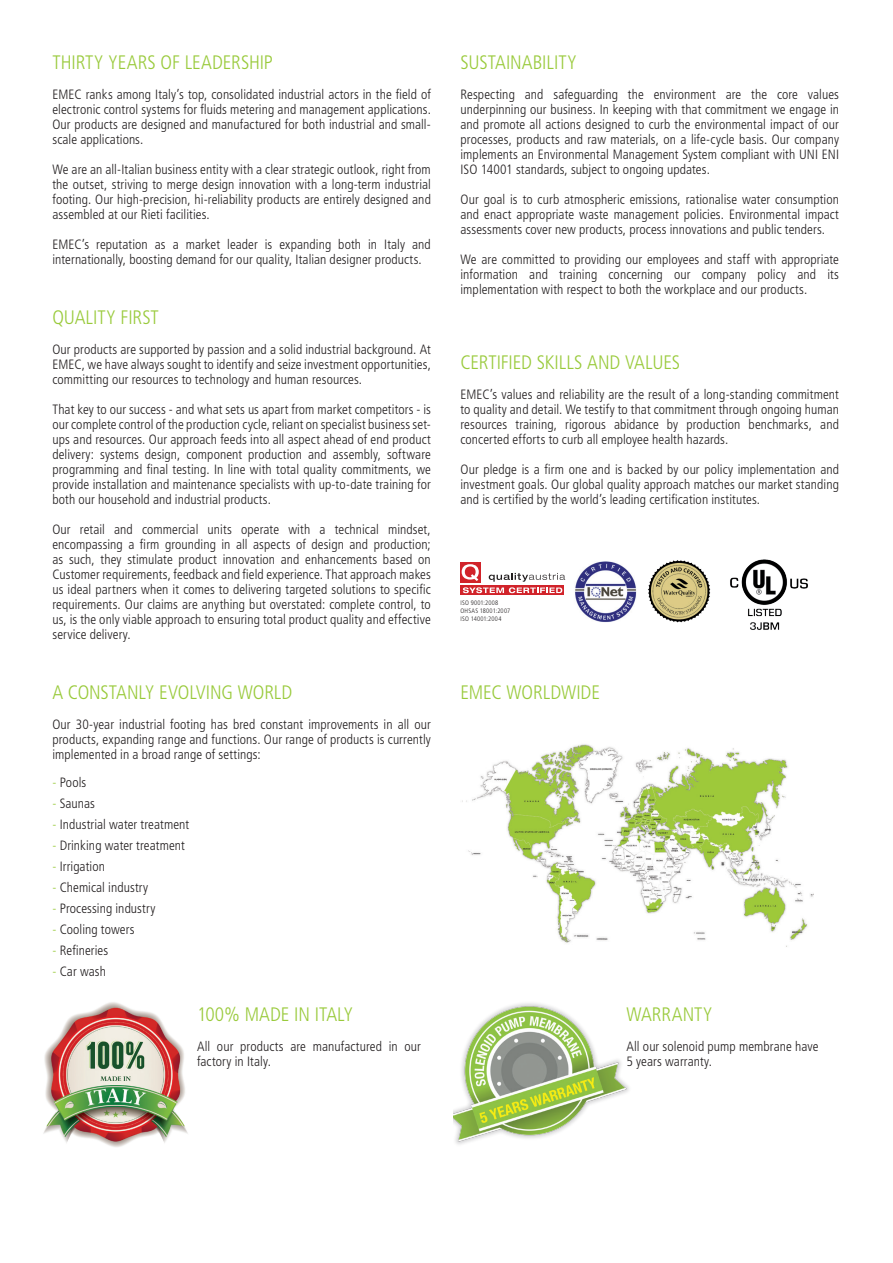
<style>
.page{position:relative;width:893px;height:1263px;background:#fff}
.page>*{position:absolute;margin:0;border:0;box-sizing:border-box;transform-origin:0 0}
.t1{font:300 condensed 19.5px "Frutiger LT Std";letter-spacing:-.005em;color:#99ca3b}
.t2{font:300 condensed 13.5px/15px "Frutiger LT Std";letter-spacing:.005em;color:#231f20;text-align:justify}
.t3{font:300 condensed 6.45px/7.8px "Frutiger LT Std";letter-spacing:.035em;color:#231f20}
.s1{color:#99ca3b}
</style>
<div class="page">
<img style="left:43px;top:1002px;width:145px;height:145px">
<img style="left:453px;top:1003px;width:176px;height:142px">
<div style="left:460px;top:562px;width:21px;height:20px;background:#d1232a"></div>
<div style="left:460px;top:585px;width:104px;height:10px;background:#d1232a"></div>
<svg style="left:462px;top:564px;width:103px;height:29px"></svg>
<img style="left:730px;top:559px;width:78px;height:71px">
<img style="left:648px;top:560px;width:63px;height:63px">
<img style="left:575px;top:561px;width:62px;height:61px">
<img style="left:462px;top:744px;width:351px;height:203px">
<h1 class="t1" style="left:52px;top:51px;width:222px">THIRTY YEARS OF LEADERSHIP</h1>
<p class="t2" style="left:52px;top:87px;width:380px">EMEC ranks among Italy’s top, consolidated industrial actors in the field of electronic control systems for fluids metering and management applications.<br>Our products are designed and manufactured for both industrial and small&shy;scale applications.</p>
<p class="t2" style="left:52px;top:162px;width:380px">We are an all-Italian business entity with a clear strategic outlook, right from the outset, striving to merge design innovation with a long-term industrial footing. Our high-precision, hi-reliability products are entirely designed and assembled at our Rieti facilities.</p>
<p class="t2" style="left:52px;top:237px;width:380px">EMEC’s reputation as a market leader is expanding both in Italy and internationally, boosting demand for our quality, Italian designer products.</p>
<h1 class="t1" style="left:52px;top:306px;width:108px">QUALITY FIRST</h1>
<p class="t2" style="left:52px;top:342px;width:380px">Our products are supported by passion and a solid industrial background. At EMEC, we have always sought to identify and seize investment opportunities, committing our resources to technology and human resources.</p>
<p class="t2" style="left:52px;top:402px;width:380px">That key to our success - and what sets us apart from market competitors - is our complete control of the production cycle, reliant on specialist business set&shy;ups and resources. Our approach feeds into all aspect ahead of end product delivery: systems design, component production and assembly, software programming and final testing. In line with total quality commitments, we provide installation and maintenance specialists with up-to-date training for both our household and industrial products.</p>
<p class="t2" style="left:52px;top:522px;width:380px">Our retail and commercial units operate with a technical mindset, encompassing a firm grounding in all aspects of design and production; as such, they stimulate product innovation and enhancements based on Customer requirements, feedback and field experience. That approach makes us ideal partners when it comes to delivering targeted solutions to specific requirements. Our claims are anything but overstated: complete control, to us, is the only viable approach to ensuring total product quality and effective service delivery.</p>
<h1 class="t1" style="left:52px;top:681px;width:241px">A CONSTANLY EVOLVING WORLD</h1>
<p class="t2" style="left:52px;top:717px;width:380px">Our 30-year industrial footing has bred constant improvements in all our products, expanding range and functions. Our range of products is currently implemented in a broad range of settings:</p>
<p class="t2" style="left:52px;top:775px;width:35px"><span class="s1">-</span> Pools</p>
<p class="t2" style="left:52px;top:796px;width:44px"><span class="s1">-</span> Saunas</p>
<p class="t2" style="left:52px;top:817px;width:138px"><span class="s1">-</span> Industrial water treatment</p>
<p class="t2" style="left:52px;top:838px;width:134px"><span class="s1">-</span> Drinking water treatment</p>
<p class="t2" style="left:52px;top:859px;width:54px"><span class="s1">-</span> Irrigation</p>
<p class="t2" style="left:52px;top:880px;width:97px"><span class="s1">-</span> Chemical industry</p>
<p class="t2" style="left:52px;top:901px;width:104px"><span class="s1">-</span> Processing industry</p>
<p class="t2" style="left:52px;top:922px;width:84px"><span class="s1">-</span> Cooling towers</p>
<p class="t2" style="left:52px;top:943px;width:57px"><span class="s1">-</span> Refineries</p>
<p class="t2" style="left:52px;top:964px;width:55px"><span class="s1">-</span> Car wash</p>
<h1 class="t1" style="left:197px;top:1003px;width:158px">100% MADE IN ITALY</h1>
<p class="t2" style="left:197px;top:1039px;width:225px">All our products are manufactured in our factory in Italy.</p>
<h1 class="t1" style="left:460px;top:51px;width:118px">SUSTAINABILITY</h1>
<p class="t2" style="left:460px;top:87px;width:380px">Respecting and safeguarding the environment are the core values underpinning our business. In keeping with that commitment we engage in and promote all actions designed to curb the environmental impact of our processes, products and raw materials, on a life-cycle basis. Our company implements an Environmental Management System compliant with UNI ENI ISO 14001 standards, subject to ongoing updates.</p>
<p class="t2" style="left:460px;top:192px;width:380px">Our goal is to curb atmospheric emissions, rationalise water consumption and enact appropriate waste management policies. Environmental impact assessments cover new products, process innovations and public tenders.</p>
<p class="t2" style="left:460px;top:252px;width:380px">We are committed to providing our employees and staff with appropriate information and training concerning our company policy and its implementation with respect to both the workplace and our products.</p>
<h1 class="t1" style="left:460px;top:351px;width:221px">CERTIFIED SKILLS AND VALUES</h1>
<p class="t2" style="left:460px;top:387px;width:380px">EMEC’s values and reliability are the result of a long-standing commitment to quality and detail. We testify to that commitment through ongoing human resources training, rigorous abidance by production benchmarks, and concerted efforts to curb all employee health hazards.</p>
<p class="t2" style="left:460px;top:462px;width:380px">Our pledge is a firm one and is backed by our policy implementation and investment goals. Our global quality approach matches our market standing and is certified by the world’s leading certification institutes.</p>
<p class="t3" style="left:460px;top:599px;width:51px">ISO 9001:2008<br>OHSAS 18001:2007<br>ISO 14001:2004</p>
<h1 class="t1" style="left:460px;top:681px;width:141px">EMEC WORLDWIDE</h1>
<h1 class="t1" style="left:626px;top:1003px;width:88px">WARRANTY</h1>
<p class="t2" style="left:626px;top:1039px;width:193px">All our solenoid pump membrane have<br>5 years warranty.</p>
</div>
